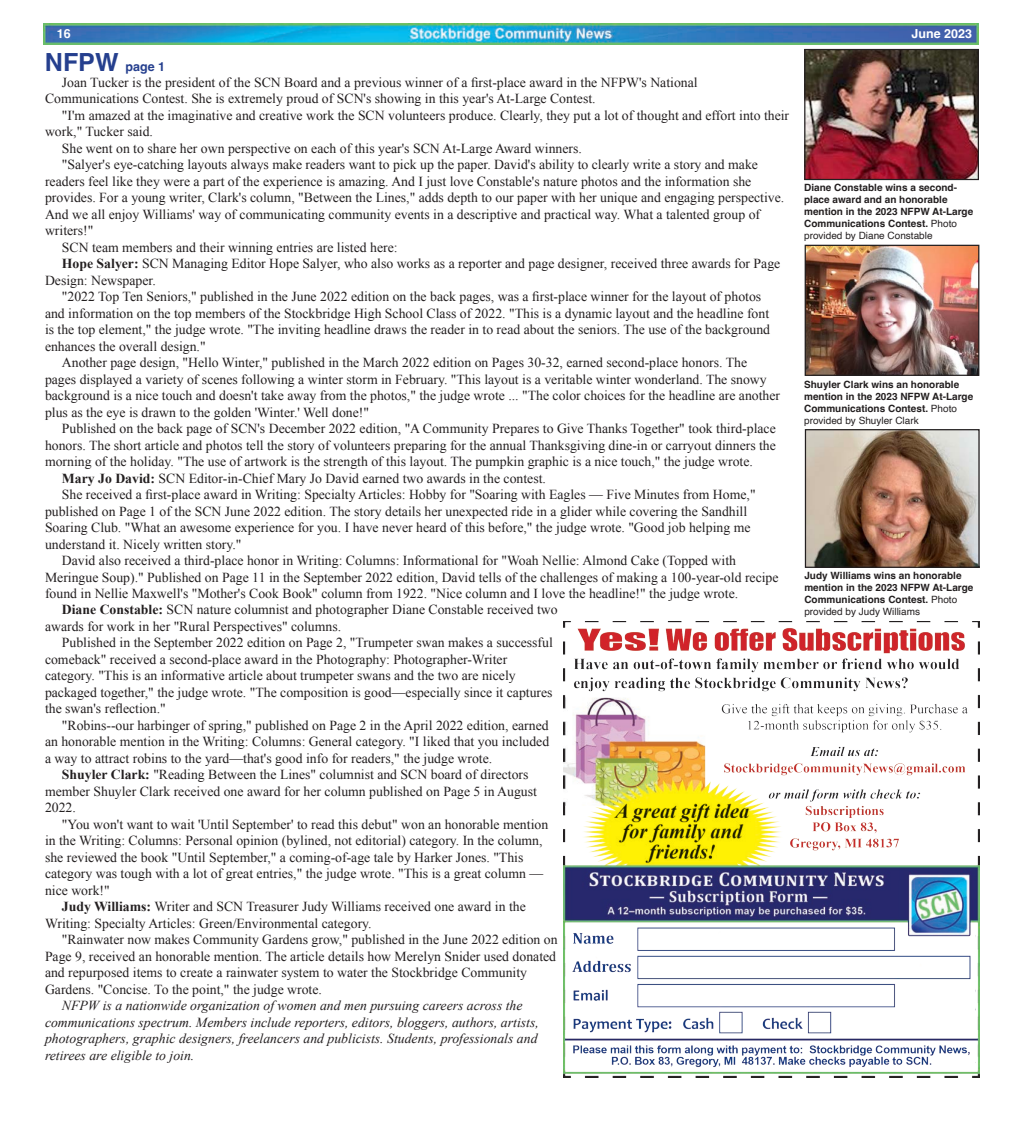
<style>
.page{position:relative;width:1024px;height:1125px;background:#fff}
.page>*{position:absolute;margin:0;border:0;box-sizing:border-box;transform-origin:0 0}
.SCN_Paragraph{font:13.75px/16.5px "Times New Roman";color:#231f20}
.SCN_Paragraph-2{font:italic 13.75px/16.5px "Times New Roman";color:#231f20}
.t1{font:700 12.5px "Helvetica";color:#fff}
.t2{font:700 12.5px "Helvetica";color:#253f8e}
.SCN_Captions{font:700 10px/12px "Helvetica";color:#231f20}
.s1{font-size:25px}
.s2{font-weight:700}
.s3{font-weight:400}
</style>
<div class="page">
<img style="left:44px;top:23px;width:935px;height:22px">
<img style="left:563px;top:621px;width:416px;height:457px">
<img style="left:806px;top:51px;width:171px;height:127px">
<div style="left:804px;top:49px;width:175px;height:131px;border:1px solid #231f20"></div>
<img style="left:806px;top:247px;width:171px;height:127px">
<div style="left:804px;top:245px;width:175px;height:131px;border:1px solid #231f20"></div>
<img style="left:807px;top:431px;width:170px;height:135px">
<div style="left:805px;top:429px;width:174px;height:139px;border:1px solid #231f20"></div>
<p class="t1" style="left:57px;top:26px;width:15px">16</p>
<p class="t2" style="left:45px;top:59px;width:122px"><span class="s1">NFPW</span> page 1</p>
<p class="SCN_Paragraph" style="left:45px;top:73px;width:654px;text-indent:17px">Joan Tucker is the president of the SCN Board and a previous winner of a first-place award in the NFPW's National<br>Communications Contest. She is extremely proud of SCN's showing in this year's At-Large Contest.</p>
<p class="SCN_Paragraph" style="left:45px;top:106px;width:746px;text-indent:17px">"I'm amazed at the imaginative and creative work the SCN volunteers produce. Clearly, they put a lot of thought and effort into their work," Tucker said.</p>
<p class="SCN_Paragraph" style="left:62px;top:139px;width:521px">She went on to share her own perspective on each of this year's SCN At-Large Award winners.</p>
<p class="SCN_Paragraph" style="left:45px;top:156px;width:741px;text-indent:17px">"Salyer's eye-catching layouts always make readers want to pick up the paper. David's ability to clearly write a story and make readers feel like they were a part of the experience is amazing. And I just love Constable's nature photos and the information she provides. For a young writer, Clark's column, "Between the Lines," adds depth to our paper with her unique and engaging perspective.<br>And we all enjoy Williams' way of communicating community events in a descriptive and practical way. What a talented group of writers!"</p>
<p class="SCN_Paragraph" style="left:62px;top:238px;width:337px">SCN team members and their winning entries are listed here:</p>
<p class="SCN_Paragraph" style="left:45px;top:255px;width:737px;text-indent:17px"><span class="s2">Hope Salyer:</span> SCN Managing Editor Hope Salyer, who also works as a reporter and page designer, received three awards for Page<br>Design: Newspaper.</p>
<p class="SCN_Paragraph" style="left:45px;top:288px;width:727px;text-indent:17px">"2022 Top Ten Seniors," published in the June 2022 edition on the back pages, was a first-place winner for the layout of photos and information on the top members of the Stockbridge High School Class of 2022. "This is a dynamic layout and the headline font is the top element," the judge wrote. "The inviting headline draws the reader in to read about the seniors. The use of the background enhances the overall design."</p>
<p class="SCN_Paragraph" style="left:45px;top:354px;width:737px;text-indent:17px">Another page design, "Hello Winter," published in the March 2022 edition on Pages 30-32, earned second-place honors. The pages displayed a variety of scenes following a winter storm in February. "This layout is a veritable winter wonderland. The snowy background is a nice touch and doesn't take away from the photos," the judge wrote ... "The color choices for the headline are another plus as the eye is drawn to the golden 'Winter.' Well done!"</p>
<p class="SCN_Paragraph" style="left:45px;top:420px;width:732px;text-align:justify;text-indent:17px">Published on the back page of SCN's December 2022 edition, "A Community Prepares to Give Thanks Together" took third-place honors. The short article and photos tell the story of volunteers preparing for the annual Thanksgiving dine-in or carryout dinners the morning of the holiday. "The use of artwork is the strength of this layout. The pumpkin graphic is a nice touch," the judge wrote.</p>
<p class="SCN_Paragraph" style="left:62px;top:469px;width:485px"><span class="s2">Mary Jo David:</span> SCN Editor-in-Chief Mary Jo David earned two awards in the contest.</p>
<p class="SCN_Paragraph" style="left:45px;top:486px;width:712px;text-indent:17px">She received a first-place award in Writing: Specialty Articles: Hobby for "Soaring with Eagles — Five Minutes from Home," published on Page 1 of the SCN June 2022 edition. The story details her unexpected ride in a glider while covering the Sandhill Soaring Club. "What an awesome experience for you. I have never heard of this before," the judge wrote. "Good job helping me understand it. Nicely written story."</p>
<p class="SCN_Paragraph" style="left:45px;top:552px;width:735px;text-indent:17px">David also received a third-place honor in Writing: Columns: Informational for "Woah Nellie: Almond Cake (Topped with<br>Meringue Soup)." Published on Page 11 in the September 2022 edition, David tells of the challenges of making a 100-year-old recipe found in Nellie Maxwell's "Mother's Cook Book" column from 1922. "Nice column and I love the headline!" the judge wrote.</p>
<p class="SCN_Paragraph" style="left:45px;top:601px;width:514px;text-indent:17px"><span class="s2">Diane Constable:</span> SCN nature columnist and photographer Diane Constable received two awards for work in her "Rural Perspectives" columns.</p>
<p class="SCN_Paragraph" style="left:45px;top:634px;width:509px;text-indent:17px">Published in the September 2022 edition on Page 2, "Trumpeter swan makes a successful comeback" received a second-place award in the Photography: Photographer-Writer category. "This is an informative article about trumpeter swans and the two are nicely packaged together," the judge wrote. "The composition is good—especially since it captures the swan's reflection."</p>
<p class="SCN_Paragraph" style="left:45px;top:717px;width:506px;text-align:justify;text-indent:17px">"Robins--our harbinger of spring," published on Page 2 in the April 2022 edition, earned an honorable mention in the Writing: Columns: General category. "I liked that you included a way to attract robins to the yard—that's good info for readers," the judge wrote.</p>
<p class="SCN_Paragraph" style="left:45px;top:766px;width:493px;text-indent:17px"><span class="s2">Shuyler Clark:</span> "Reading Between the Lines" columnist and SCN board of directors member Shuyler Clark received one award for her column published on Page 5 in August<br>2022.</p>
<p class="SCN_Paragraph" style="left:45px;top:816px;width:505px;text-indent:17px">"You won't want to wait 'Until September' to read this debut" won an honorable mention in the Writing: Columns: Personal opinion (bylined, not editorial) category. In the column, she reviewed the book "Until September," a coming-of-age tale by Harker Jones. "This category was tough with a lot of great entries," the judge wrote. "This is a great column — nice work!"</p>
<p class="SCN_Paragraph" style="left:45px;top:898px;width:482px;text-indent:17px"><span class="s2">Judy Williams:</span> Writer and SCN Treasurer Judy Williams received one award in the<br>Writing: Specialty Articles: Green/Environmental category.</p>
<p class="SCN_Paragraph" style="left:45px;top:931px;width:514px;text-indent:17px">"Rainwater now makes Community Gardens grow," published in the June 2022 edition on Page 9, received an honorable mention. The article details how Merelyn Snider used donated and repurposed items to create a rainwater system to water the Stockbridge Community Gardens. "Concise. To the point," the judge wrote.</p>
<p class="SCN_Paragraph-2" style="left:45px;top:997px;width:495px;text-indent:17px">NFPW is a nationwide organization of women and men pursuing careers across the communications spectrum. Members include reporters, editors, bloggers, authors, artists, photographers, graphic designers, freelancers and publicists. Students, professionals and retirees are eligible to join.</p>
<p class="t1" style="left:911px;top:26px;width:62px">June 2023</p>
<p class="SCN_Captions" style="left:804px;top:183px;width:171px">Diane Constable wins a second&shy;place award and an honorable mention in the 2023 NFPW At-Large<br>Communications Contest. <span class="s3">Photo provided by Diane Constable</span></p>
<p class="SCN_Captions" style="left:804px;top:380px;width:171px">Shuyler Clark wins an honorable mention in the 2023 NFPW At-Large<br>Communications Contest. <span class="s3">Photo provided by Shuyler Clark</span></p>
<p class="SCN_Captions" style="left:804px;top:570px;width:171px">Judy Williams wins an honorable mention in the 2023 NFPW At-Large<br>Communications Contest. <span class="s3">Photo provided by Judy Williams</span></p>
</div>
